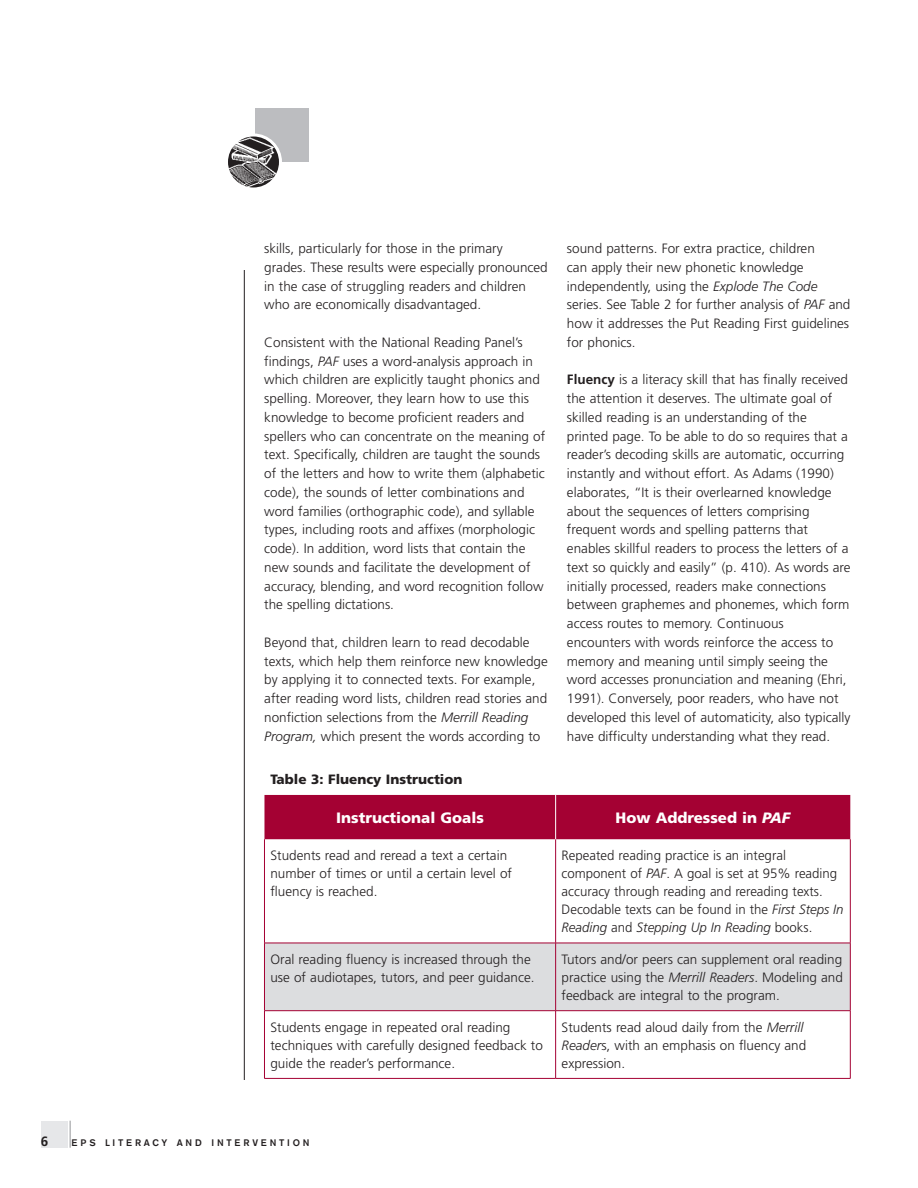
<style>
.page{position:relative;width:918px;height:1188px;background:#fff}
.page>*{position:absolute;margin:0;border:0;box-sizing:border-box;transform-origin:0 0}
.t1{font:900 15px "Frutiger";color:#fff}
.t2{font:300 13.5px/18.8px "Frutiger";color:#231f20}
.t3{font:900 13.5px "Frutiger";color:#231f20}
.t4{font:700 13.5px "Frutiger";color:#231f20}
.t5{font:500 9.45px "Akzidenz Grotesk BE";letter-spacing:.285em;color:#231f20}
.s1{font-style:italic}
.s2{font-weight:700}
</style>
<div class="page">
<div style="left:255px;top:108px;width:54px;height:54px;background:#bcbdc0"></div>
<hr style="left:244px;top:270px;width:1px;height:810px;background:#231f20">
<img style="left:229px;top:136px;width:49px;height:50px">
<div style="left:225px;top:134px;width:57px;height:56px;border:3px solid #fff;border-radius:50%"></div>
<div style="left:41px;top:1121px;width:27px;height:27px;background:#e6e7e9"></div>
<svg style="left:70px;top:1121px;width:1px;height:27px"></svg>
<div style="left:264px;top:795px;width:586px;height:44px;background:#a40133"></div>
<div style="left:265px;top:944px;width:585px;height:66px;background:#dcdddf"></div>
<hr style="left:264px;top:839px;width:1px;height:104px;background:#a40133">
<hr style="left:555px;top:839px;width:1px;height:104px;background:#a40133">
<hr style="left:850px;top:839px;width:1px;height:104px;background:#a40133">
<hr style="left:264px;top:943px;width:292px;height:1px;background:#a40133">
<hr style="left:264px;top:943px;width:1px;height:68px;background:#a40133">
<hr style="left:556px;top:943px;width:295px;height:1px;background:#a40133">
<hr style="left:555px;top:943px;width:1px;height:68px;background:#a40133">
<hr style="left:850px;top:943px;width:1px;height:68px;background:#a40133">
<hr style="left:264px;top:1010px;width:292px;height:1px;background:#a40133">
<hr style="left:264px;top:1011px;width:1px;height:67px;background:#a40133">
<hr style="left:556px;top:1010px;width:295px;height:1px;background:#a40133">
<hr style="left:555px;top:1011px;width:1px;height:67px;background:#a40133">
<hr style="left:850px;top:1011px;width:1px;height:67px;background:#a40133">
<hr style="left:264px;top:1078px;width:292px;height:1px;background:#a40133">
<hr style="left:556px;top:1078px;width:295px;height:1px;background:#a40133">
<hr style="left:555px;top:795px;width:1px;height:44px;background:#fff">
<p class="t2" style="left:264px;top:239px;width:285px">skills, particularly for those in the primary grades. These results were especially pronounced in the case of struggling readers and children who are economically disadvantaged.</p>
<p class="t2" style="left:264px;top:333px;width:282px">Consistent with the National Reading Panel’s findings, <span class="s1">PAF</span> uses a word-analysis approach in which children are explicitly taught phonics and spelling. Moreover, they learn how to use this knowledge to become proficient readers and spellers who can concentrate on the meaning of text. Specifically, children are taught the sounds of the letters and how to write them (alphabetic code), the sounds of letter combinations and word families (orthographic code), and syllable types, including roots and affixes (morphologic code). In addition, word lists that contain the new sounds and facilitate the development of accuracy, blending, and word recognition follow the spelling dictations.</p>
<p class="t2" style="left:264px;top:633px;width:285px">Beyond that, children learn to read decodable texts, which help them reinforce new knowledge by applying it to connected texts. For example, after reading word lists, children read stories and nonfiction selections from the <span class="s1">Merrill Reading Program,</span> which present the words according to</p>
<p class="t3" style="left:270px;top:771px;width:194px">Table 3: Fluency Instruction</p>
<p class="t1" style="left:336px;top:809px;width:149px">Instructional Goals</p>
<p class="t1" style="left:616px;top:809px;width:176px">How Addressed in <span class="s1">PAF</span></p>
<p class="t2" style="left:270px;top:847px;width:243px;line-height:18px">Students read and reread a text a certain number of times or until a certain level of fluency is reached.</p>
<p class="t2" style="left:562px;top:847px;width:283px;line-height:18px">Repeated reading practice is an integral component of <span class="s1">PAF</span>. A goal is set at 95% reading accuracy through reading and rereading texts.<br>Decodable texts can be found in the <span class="s1">First Steps In Reading</span> and <span class="s1">Stepping Up In Reading</span> books.</p>
<p class="t2" style="left:270px;top:950px;width:266px;line-height:18px">Oral reading fluency is increased through the use of audiotapes, tutors, and peer guidance.</p>
<p class="t2" style="left:562px;top:950px;width:283px;line-height:18px;text-align:justify">Tutors and/or peers can supplement oral reading practice using the <span class="s1">Merrill Readers</span>. Modeling and feedback are integral to the program.</p>
<p class="t2" style="left:270px;top:1018px;width:274px;line-height:18px">Students engage in repeated oral reading techniques with carefully designed feedback to guide the reader’s performance.</p>
<p class="t2" style="left:562px;top:1018px;width:246px;line-height:18px">Students read aloud daily from the <span class="s1">Merrill<br>Reader</span>s, with an emphasis on fluency and expression.</p>
<p class="t2" style="left:567px;top:239px;width:285px">sound patterns. For extra practice, children<br>can apply their new phonetic knowledge independently, using the <span class="s1">Explode The Code </span>series. See Table 2 for further analysis of <span class="s1">PAF</span> and how it addresses the Put Reading First guidelines for phonics.</p>
<p class="t2" style="left:567px;top:371px;width:285px"><span class="s2">Fluency</span> is a literacy skill that has finally received the attention it deserves. The ultimate goal of skilled reading is an understanding of the printed page. To be able to do so requires that a reader’s decoding skills are automatic, occurring instantly and without effort. As Adams (1990) elaborates, “It is their overlearned knowledge about the sequences of letters comprising frequent words and spelling patterns that enables skillful readers to process the letters of a text so quickly and easily” (p. 410). As words are initially processed, readers make connections between graphemes and phonemes, which form access routes to memory. Continuous encounters with words reinforce the access to memory and meaning until simply seeing the word accesses pronunciation and meaning (Ehri, 1991). Conversely, poor readers, who have not developed this level of automaticity, also typically have difficulty understanding what they read.</p>
<p class="t4" style="left:41px;top:1134px;width:9px">6</p>
<p class="t5" style="left:72px;top:1137px;width:239px">EPS LITERACY AND INTERVENTION</p>
</div>
